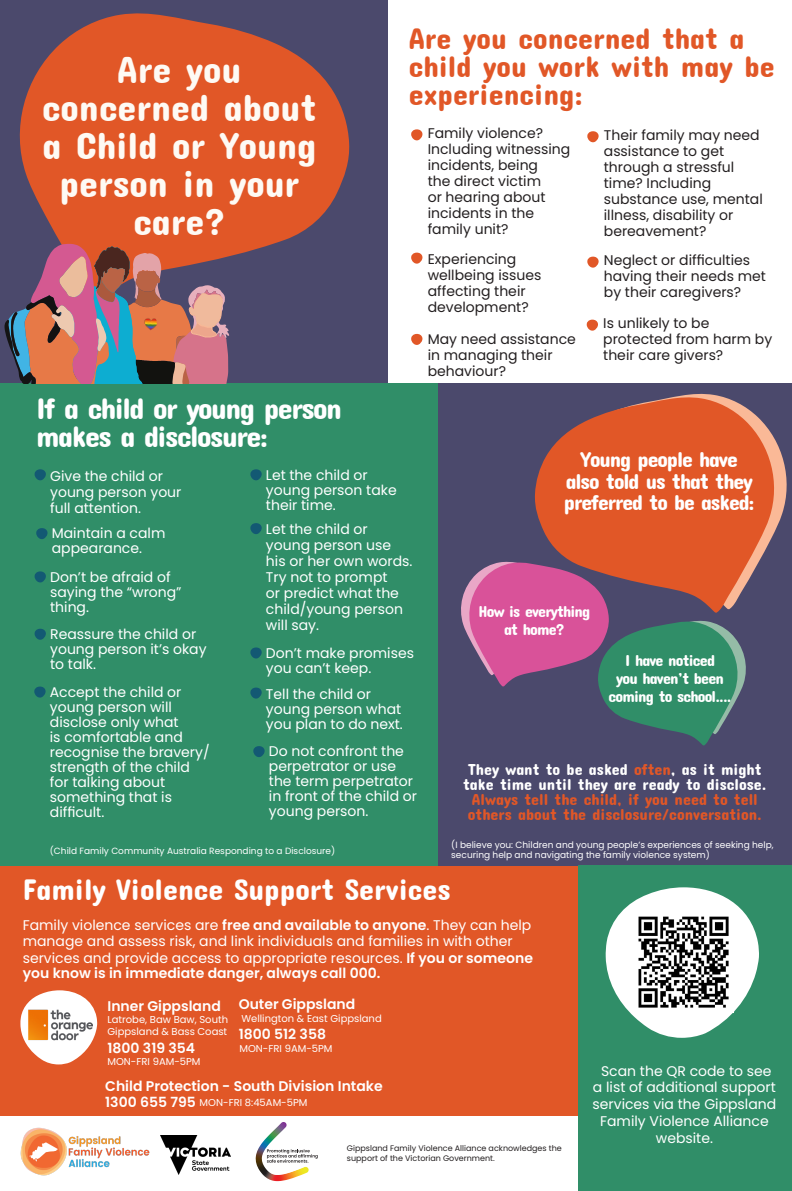
<style>
.page{position:relative;width:792px;height:1191px;background:#fff}
.page>*{position:absolute;margin:0;border:0;box-sizing:border-box;transform-origin:0 0}
.t1{font:38px/38px "Concert One";color:#fefaf4;text-align:center}
.t2{font:30px/28px "Concert One";color:#e15727}
.t3{font:30px/28px "Concert One";letter-spacing:-.05em;color:#fff}
.t4{font:30px "Concert One";color:#fff}
.t5{font:21.7px/21.7px "Concert One";letter-spacing:-.05em;color:#fff;text-align:center}
.t6{font:16px/15px "Concert One";color:#e15727;text-align:center}
.t7{font:16px/18px "Concert One";letter-spacing:-.05em;color:#fff;text-align:center}
.t8{font:14px/15px "Poppins";color:#fff}
.t9{font:14px/16px "Poppins";color:#231f20}
.t10{font:600 14px "Poppins";color:#fff}
.t11{font:10px/12px "Poppins";color:#fff}
.t12{font:9px/10px "Poppins";color:#fff}
.t13{font:8px/9.6px "Poppins";color:#231f20}
.s1{color:#fff}
.s2{font-weight:600}
</style>
<div class="page">
<div style="left:0;top:865px;width:579px;height:250px;background:#e15727"></div>
<div style="left:438px;top:383px;width:354px;height:482px;background:#4b496c"></div>
<div style="left:0;top:0;width:387px;height:384px;background:#4b496c"></div>
<div style="left:0;top:383px;width:438px;height:482px;background:#308e68"></div>
<svg style="left:411px;top:129px;width:11px;height:11px"></svg>
<svg style="left:411px;top:334px;width:11px;height:11px"></svg>
<img style="left:20px;top:1127px;width:130px;height:49px">
<img style="left:160px;top:1135px;width:70px;height:39px">
<svg style="left:309px;top:1150px;width:9px;height:9px"></svg>
<img style="left:255px;top:1122px;width:54px;height:59px">
<div style="left:579px;top:865px;width:213px;height:326px;background:#308e68"></div>
<svg style="left:20px;top:990px;width:77px;height:74px"></svg>
<img style="left:26px;top:1005px;width:66px;height:35px">
<svg style="left:587px;top:131px;width:12px;height:11px"></svg>
<svg style="left:606px;top:887px;width:153px;height:150px"></svg>
<svg style="left:686px;top:393px;width:101px;height:124px"></svg>
<svg style="left:534px;top:395px;width:247px;height:184px;fill:#e15727"></svg>
<img style="left:633px;top:911px;width:101px;height:101px">
<svg style="left:19px;top:13px;width:331px;height:244px;fill:#e15727"></svg>
<svg style="left:4px;top:244px;width:225px;height:139px"></svg>
<svg style="left:411px;top:253px;width:11px;height:11px"></svg>
<svg style="left:587px;top:257px;width:12px;height:11px"></svg>
<svg style="left:587px;top:320px;width:11px;height:11px"></svg>
<svg style="left:35px;top:469px;width:11px;height:11px"></svg>
<svg style="left:461px;top:560px;width:288px;height:186px"></svg>
<svg style="left:36px;top:528px;width:12px;height:11px"></svg>
<svg style="left:35px;top:571px;width:11px;height:11px"></svg>
<svg style="left:35px;top:629px;width:11px;height:11px"></svg>
<svg style="left:34px;top:686px;width:12px;height:11px"></svg>
<svg style="left:250px;top:469px;width:12px;height:11px"></svg>
<svg style="left:250px;top:523px;width:12px;height:11px"></svg>
<svg style="left:250px;top:647px;width:12px;height:11px"></svg>
<svg style="left:250px;top:687px;width:12px;height:11px"></svg>
<svg style="left:253px;top:746px;width:12px;height:11px"></svg>
<p class="t1" style="left:42px;top:49px;width:276px">Are you concerned about a Child or Young person in your care?</p>
<p class="t3" style="left:36px;top:394px;width:307px">If a child or young person makes a disclosure:</p>
<p class="t2" style="left:409px;top:23px;width:367px">Are you concerned that a child you work with may be experiencing:</p>
<p class="t9" style="left:428px;top:125px;width:144px">Family violence?<br>Including witnessing incidents, being<br>the direct victim<br>or hearing about incidents in the family unit?</p>
<p class="t9" style="left:604px;top:127px;width:160px">Their family may need assistance to get through a stressful time? Including substance use, mental illness, disability or bereavement?</p>
<p class="t9" style="left:428px;top:251px;width:115px">Experiencing wellbeing issues affecting their development?</p>
<p class="t9" style="left:604px;top:252px;width:164px">Neglect or difficulties having their needs met by their caregivers?</p>
<p class="t9" style="left:603px;top:315px;width:170px">Is unlikely to be protected from harm by their care givers?</p>
<p class="t9" style="left:428px;top:331px;width:150px">May need assistance in managing their behaviour?</p>
<p class="t5" style="left:564px;top:448px;width:192px">Young people have also told us that they preferred to be asked:</p>
<p class="t8" style="left:266px;top:467px;width:132px">Let the child or young person take their time.</p>
<p class="t8" style="left:266px;top:521px;width:148px;line-height:16px">Let the child or young person use his or her own words.<br>Try not to prompt<br>or predict what the child/young person will say.</p>
<p class="t8" style="left:266px;top:645px;width:150px">Don’t make promises you can’t keep.</p>
<p class="t8" style="left:266px;top:686px;width:138px">Tell the child or young person what you plan to do next.</p>
<p class="t8" style="left:269px;top:744px;width:150px">Do not confront the perpetrator or use the term perpetrator in front of the child or young person.</p>
<p class="t12" style="left:50px;top:846px;width:287px">(Child Family Community Australia Responding to a Disclosure)</p>
<p class="t12" style="left:451px;top:840px;width:324px">(I believe you: Children and young people’s experiences of seeking help, securing help and navigating the family violence system)</p>
<p class="t8" style="left:50px;top:468px;width:133px;line-height:16px">Give the child or young person your full attention.</p>
<p class="t8" style="left:52px;top:526px;width:115px">Maintain a calm appearance.</p>
<p class="t8" style="left:50px;top:569px;width:133px">Don’t be afraid of saying the “wrong” thing.</p>
<p class="t8" style="left:50px;top:626px;width:158px">Reassure the child or young person it’s okay to talk.</p>
<p class="t8" style="left:50px;top:684px;width:161px">Accept the child or young person will disclose only what<br>is comfortable and recognise the bravery/ strength of the child for talking about something that is difficult.</p>
<p class="t7" style="left:478px;top:601px;width:113px">How is everything at home?</p>
<p class="t7" style="left:609px;top:651px;width:125px">I have noticed<br>you haven’t been coming to school....</p>
<p class="t6" style="left:463px;top:761px;width:305px"><span class="s1">They want to be asked</span> often<span class="s1">, as it might take time until they are ready to disclose.<br></span>Always tell the child, if you need to tell others about the disclosure/conversation.</p>
<p class="t4" style="left:23px;top:871px;width:430px">Family Violence Support Services</p>
<p class="t8" style="left:23px;top:916px;width:512px;line-height:16.8px">Family violence services are <span class="s2">free and available to anyone</span>. They can help manage and assess risk, and link individuals and families in with other services and provide access to appropriate resources. <span class="s2">If you or someone</span></p>
<p class="t10" style="left:23px;top:965px;width:359px">you know is in immediate danger, always call 000.</p>
<p class="t10" style="left:239px;top:996px;width:118px">Outer Gippsland</p>
<p class="t11" style="left:241px;top:1012px;width:142px">Wellington &amp; East Gippsland</p>
<p class="t10" style="left:239px;top:1025px;width:89px">1800 512 358</p>
<p class="t11" style="left:239px;top:1042px;width:95px">MON-FRI 9AM-5PM</p>
<p class="t10" style="left:105px;top:1077px;width:279px">Child Protection - South Division Intake</p>
<p class="t10" style="left:105px;top:1094px;width:92px">1300 655 795</p>
<p class="t11" style="left:200px;top:1096px;width:109px">MON-FRI 8:45AM-5PM</p>
<p class="t10" style="left:107px;top:997px;width:115px">Inner Gippsland</p>
<p class="t11" style="left:107px;top:1013px;width:122px">Latrobe, Baw Baw, South<br>Gippsland &amp; Bass Coast</p>
<p class="t10" style="left:107px;top:1040px;width:89px">1800 319 354</p>
<p class="t11" style="left:107px;top:1055px;width:95px">MON-FRI 9AM-5PM</p>
<p class="t13" style="left:347px;top:1143px;width:216px">Gippsland Family Violence Alliance acknowledges the support of the Victorian Government.</p>
<p class="t8" style="left:593px;top:1062px;width:185px;line-height:16.8px;text-align:center">Scan the QR code to see<br>a list of additional support services via the Gippsland<br>Family Violence Alliance website.</p>
</div>
